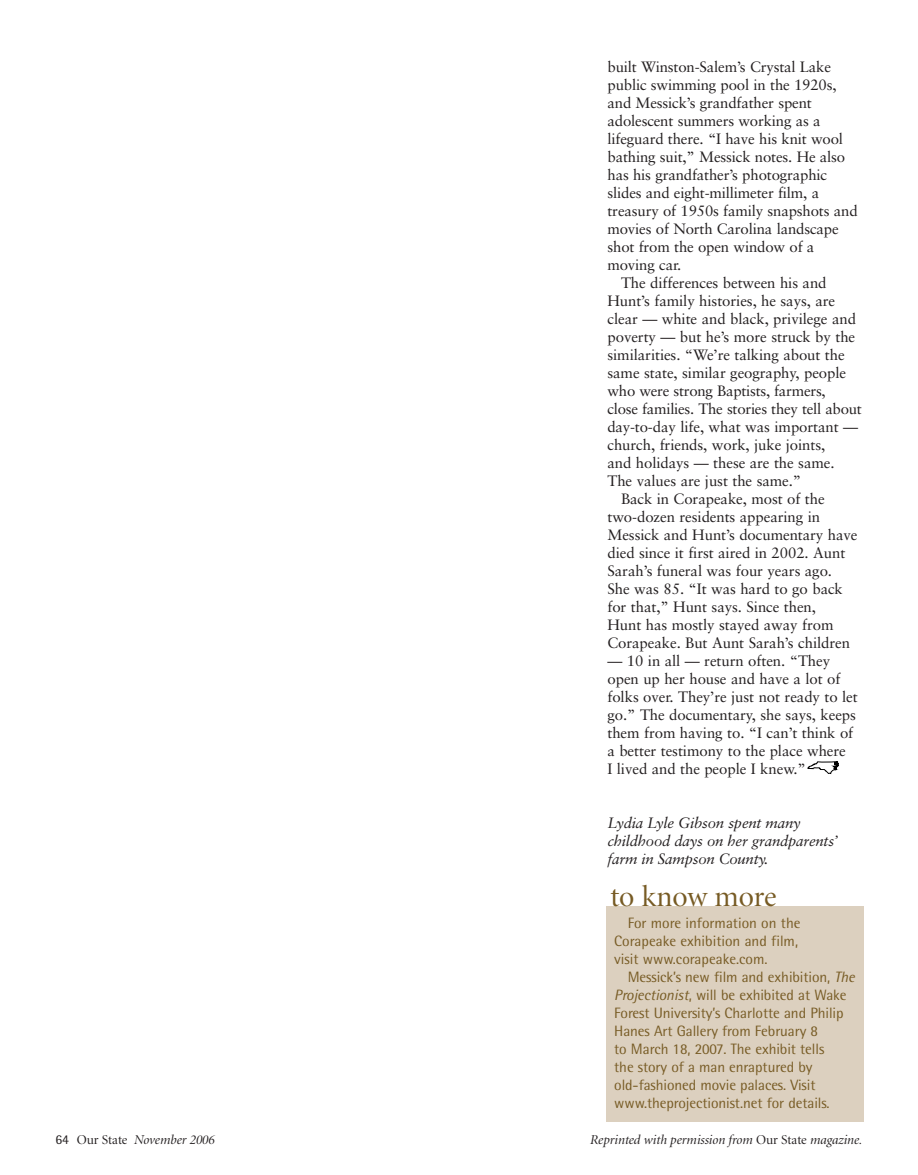
<style>
.page{position:relative;width:918px;height:1175px;background:#fff}
.page>*{position:absolute;margin:0;border:0;box-sizing:border-box;transform-origin:0 0}
.t1{font:30px "Minion Display";color:#775b24}
.t2{font:15px/18px "Sabon";letter-spacing:-.005em;color:#231f20}
.t3{font:15px/18px "Agfa Rotis Semisans";letter-spacing:-.005em;color:#775b24}
.t4{font:italic 15px/18px "Sabon";letter-spacing:-.015em;color:#231f20}
.t5{font:italic 13.5px "Minion Display";color:#231f20}
.s1{font-style:italic}
.s2{font-family:"Agfa Rotis Semisans";font-style:normal}
.s3{font-style:normal}
</style>
<div class="page">
<div style="left:606px;top:906px;width:257px;height:215px;background:#dcd0bf"></div>
<svg style="left:808px;top:761px;width:31px;height:12px"></svg>
<p class="t2" style="left:608px;top:59px;width:225px">built Winston-Salem’s Crystal Lake</p>
<p class="t2" style="left:608px;top:77px;width:231px">public swimming pool in the 1920s,</p>
<p class="t2" style="left:608px;top:95px;width:206px">and Messick’s grandfather spent</p>
<p class="t2" style="left:608px;top:113px;width:215px">adolescent summers working as a</p>
<p class="t2" style="left:608px;top:131px;width:237px">lifeguard there. “I have his knit wool</p>
<p class="t2" style="left:608px;top:149px;width:239px">bathing suit,” Messick notes. He also</p>
<p class="t2" style="left:608px;top:167px;width:221px">has his grandfather’s photographic</p>
<p class="t2" style="left:608px;top:185px;width:213px">slides and eight-millimeter film, a</p>
<p class="t2" style="left:608px;top:203px;width:252px">treasury of 1950s family snapshots and</p>
<p class="t2" style="left:608px;top:221px;width:233px">movies of North Carolina landscape</p>
<p class="t2" style="left:608px;top:239px;width:208px">shot from the open window of a</p>
<p class="t2" style="left:608px;top:257px;width:75px">moving car.</p>
<p class="t2" style="left:621px;top:275px;width:207px">The differences between his and</p>
<p class="t2" style="left:608px;top:293px;width:229px">Hunt’s family histories, he says, are</p>
<p class="t2" style="left:608px;top:311px;width:250px">clear — white and black, privilege and</p>
<p class="t2" style="left:608px;top:329px;width:249px">poverty — but he’s more struck by the</p>
<p class="t2" style="left:608px;top:347px;width:239px">similarities. “We’re talking about the</p>
<p class="t2" style="left:608px;top:365px;width:240px">same state, similar geography, people</p>
<p class="t2" style="left:608px;top:383px;width:220px">who were strong Baptists, farmers,</p>
<p class="t2" style="left:608px;top:401px;width:256px">close families. The stories they tell about</p>
<p class="t2" style="left:608px;top:419px;width:252px">day-to-day life, what was important —</p>
<p class="t2" style="left:608px;top:437px;width:219px">church, friends, work, juke joints,</p>
<p class="t2" style="left:608px;top:455px;width:229px">and holidays — these are the same.</p>
<p class="t2" style="left:608px;top:473px;width:195px">The values are just the same.”</p>
<p class="t2" style="left:621px;top:491px;width:205px">Back in Corapeake, most of the</p>
<p class="t2" style="left:608px;top:509px;width:214px">two-dozen residents appearing in</p>
<p class="t2" style="left:608px;top:527px;width:252px">Messick and Hunt’s documentary have</p>
<p class="t2" style="left:608px;top:545px;width:239px">died since it first aired in 2002. Aunt</p>
<p class="t2" style="left:608px;top:563px;width:226px">Sarah’s funeral was four years ago.</p>
<p class="t2" style="left:608px;top:581px;width:237px">She was 85. “It was hard to go back</p>
<p class="t2" style="left:608px;top:599px;width:210px">for that,” Hunt says. Since then,</p>
<p class="t2" style="left:608px;top:617px;width:228px">Hunt has mostly stayed away from</p>
<p class="t2" style="left:608px;top:635px;width:244px">Corapeake. But Aunt Sarah’s children</p>
<p class="t2" style="left:608px;top:653px;width:252px">— 10 in all — return often. “They open up her house and have a lot of folks over. They’re just not ready to let go.” The documentary, she says, keeps them from having to. “I can’t think of a better testimony to the place where<br>I lived and the people I knew.”</p>
<p class="t4" style="left:608px;top:815px;width:232px">Lydia Lyle Gibson spent many childhood days on her grandparents’ farm in Sampson County.</p>
<h1 class="t1" style="left:611px;top:885px;width:167px">to know more</h1>
<p class="t3" style="left:614px;top:915px;width:188px;text-indent:14px">For more information on the<br>Corapeake exhibition and film, visit www.corapeake.com.</p>
<p class="t3" style="left:614px;top:969px;width:242px;text-indent:14px">Messick’s new film and exhibition, <span class="s1">The Projectionist</span>, will be exhibited at Wake Forest University’s Charlotte and Philip Hanes Art Gallery from February 8<br>to March 18, 2007. The exhibit tells<br>the story of a man enraptured by old-fashioned movie palaces. Visit www.theprojectionist.net for details.</p>
<p class="t5" style="left:56px;top:1134px;width:161px"><span class="s2">64</span> <span class="s3">Our State</span> November 2006</p>
<p class="t5" style="left:590px;top:1134px;width:274px">Reprinted with permission from <span class="s3">Our State</span> magazine.</p>
</div>
